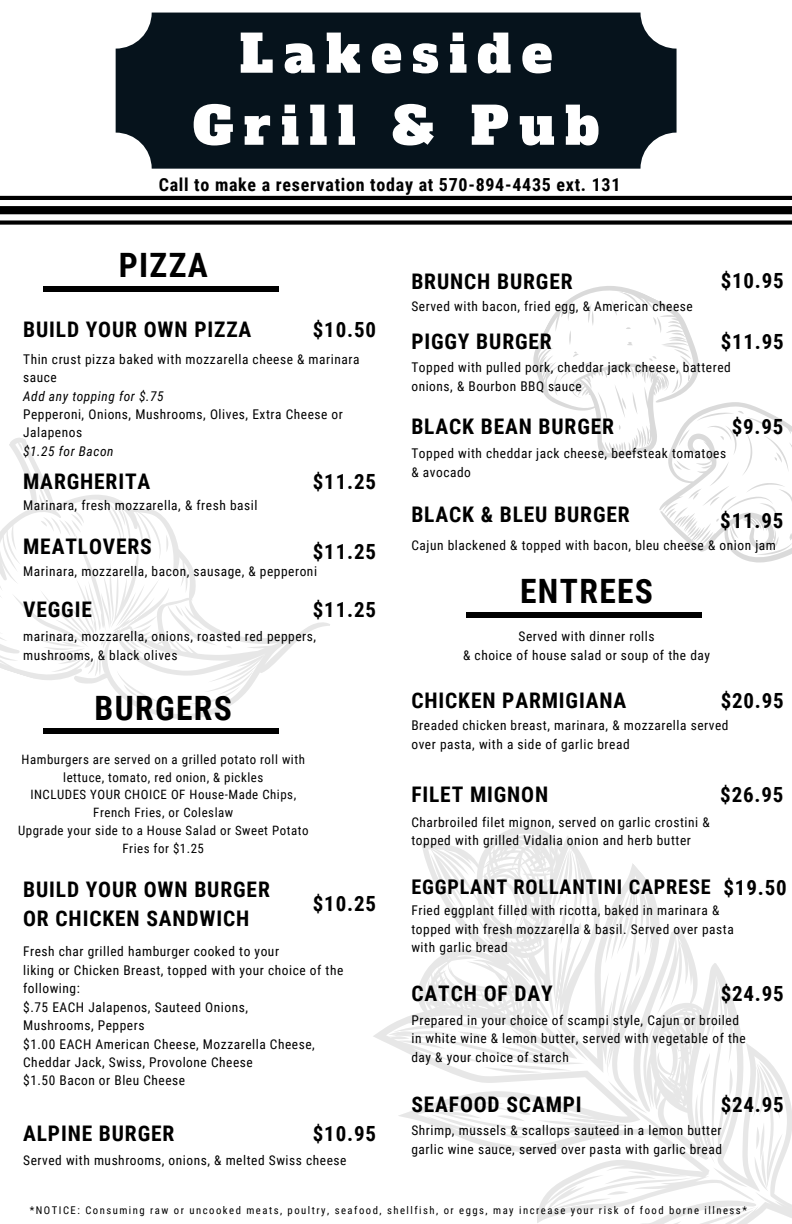
<style>
.page{position:relative;width:792px;height:1224px;background:#fff}
.page>*{position:absolute;margin:0;border:0;box-sizing:border-box;transform-origin:0 0}
.t1{font:51.6px "Alfa Slab One";letter-spacing:.2em;color:#fff}
.t2{font:700 33.6px "Roboto Condensed";letter-spacing:.04em;color:#000}
.t3{font:700 21.5px/29.1px "Roboto Condensed";letter-spacing:.04em;color:#000}
.t4{font:700 20.9px "Roboto Condensed";letter-spacing:.04em;color:#000}
.t5{font:700 20.2px "Roboto Condensed";letter-spacing:.04em;color:#000}
.t6{font:700 18px "Roboto Condensed";letter-spacing:.04em;color:#000}
.t7{font:13.4px/18.4px "Roboto Condensed";letter-spacing:.04em;color:#000}
.t8{font:italic 13.4px "Roboto Condensed";letter-spacing:.04em;color:#000}
.t9{font:12.9px/17.7px "Roboto Condensed";letter-spacing:.04em;color:#000;text-align:center}
.t10{font:10.7px "Roboto Condensed";letter-spacing:.14em;color:#000}
</style>
<div class="page">
<svg style="left:0;top:196px;width:792px;height:29px"></svg>
<div style="left:466px;top:612px;width:236px;height:6px;background:#000"></div>
<div style="left:43px;top:286px;width:235px;height:6px;background:#000"></div>
<svg style="left:533px;top:286px;width:259px;height:277px"></svg>
<svg style="left:0;top:438px;width:330px;height:296px"></svg>
<svg style="left:373px;top:827px;width:419px;height:397px"></svg>
<div style="left:116px;top:13px;width:561px;height:156px;background:#06131c;border-radius:36px"></div>
<p class="t1" style="left:240px;top:19px;width:314px">Lakeside</p>
<p class="t1" style="left:193px;top:91px;width:408px">Grill &amp; Pub</p>
<p class="t6" style="left:159px;top:174px;width:463px">Call to make a reservation today at 570-894-4435 ext. 131</p>
<p class="t2" style="left:119px;top:246px;width:91px">PIZZA</p>
<p class="t3" style="left:23px;top:315px;width:230px">BUILD YOUR OWN PIZZA</p>
<p class="t4" style="left:313px;top:318px;width:65px">$10.50</p>
<p class="t7" style="left:23px;top:350px;width:338px">Thin crust pizza baked with mozzarella cheese &amp; marinara sauce</p>
<p class="t8" style="left:23px;top:388px;width:142px">Add any topping for $.75</p>
<p class="t7" style="left:23px;top:405px;width:321px">Pepperoni, Onions, Mushrooms, Olives, Extra Cheese or<br>Jalapenos</p>
<p class="t8" style="left:23px;top:443px;width:92px">$1.25 for Bacon</p>
<p class="t3" style="left:23px;top:467px;width:129px">MARGHERITA</p>
<p class="t7" style="left:23px;top:497px;width:236px">Marinara, fresh mozzarella, &amp; fresh basil</p>
<p class="t4" style="left:313px;top:469px;width:65px">$11.25</p>
<p class="t3" style="left:23px;top:532px;width:130px">MEATLOVERS</p>
<p class="t7" style="left:23px;top:562px;width:295px">Marinara, mozzarella, bacon, sausage, &amp; pepperoni</p>
<p class="t3" style="left:23px;top:595px;width:70px">VEGGIE</p>
<p class="t7" style="left:23px;top:627px;width:294px">marinara, mozzarella, onions, roasted red peppers, mushrooms, &amp; black olives</p>
<p class="t4" style="left:313px;top:540px;width:65px">$11.25</p>
<p class="t4" style="left:313px;top:597px;width:65px">$11.25</p>
<p class="t2" style="left:95px;top:688px;width:139px">BURGERS</p>
<p class="t9" style="left:22px;top:751px;width:285px">Hamburgers are served on a grilled potato roll with lettuce, tomato, red onion, &amp; pickles</p>
<p class="t9" style="left:30px;top:786px;width:267px">INCLUDES YOUR CHOICE OF House-Made Chips,<br>French Fries, or Coleslaw</p>
<p class="t9" style="left:18px;top:822px;width:292px">Upgrade your side to a House Salad or Sweet Potato<br>Fries for $1.25</p>
<p class="t3" style="left:23px;top:875px;width:248px">BUILD YOUR OWN BURGER<br>OR CHICKEN SANDWICH</p>
<p class="t4" style="left:313px;top:892px;width:65px">$10.25</p>
<p class="t7" style="left:23px;top:943px;width:257px">Fresh char grilled hamburger cooked to your</p>
<p class="t7" style="left:23px;top:961px;width:322px">liking or Chicken Breast, topped with your choice of the following:</p>
<p class="t7" style="left:23px;top:998px;width:226px">$.75 EACH Jalapenos, Sauteed Onions,</p>
<p class="t7" style="left:23px;top:1016px;width:123px">Mushrooms, Peppers</p>
<p class="t7" style="left:23px;top:1035px;width:293px">$1.00 EACH American Cheese, Mozzarella Cheese,<br>Cheddar Jack, Swiss, Provolone Cheese</p>
<p class="t7" style="left:23px;top:1072px;width:163px">$1.50 Bacon or Bleu Cheese</p>
<p class="t3" style="left:23px;top:1119px;width:153px">ALPINE BURGER</p>
<p class="t4" style="left:313px;top:1122px;width:65px">$10.95</p>
<p class="t7" style="left:23px;top:1151px;width:325px">Served with mushrooms, onions, &amp; melted Swiss cheese</p>
<p class="t4" style="left:721px;top:269px;width:65px">$10.95</p>
<p class="t3" style="left:411px;top:267px;width:163px">BRUNCH BURGER</p>
<p class="t7" style="left:411px;top:297px;width:283px">Served with bacon, fried egg, &amp; American cheese</p>
<p class="t3" style="left:411px;top:328px;width:142px">PIGGY BURGER</p>
<p class="t7" style="left:411px;top:358px;width:321px">Topped with pulled pork, cheddar jack cheese, battered onions, &amp; Bourbon BBQ sauce</p>
<p class="t4" style="left:721px;top:330px;width:65px">$11.95</p>
<p class="t3" style="left:411px;top:412px;width:204px">BLACK BEAN BURGER</p>
<p class="t4" style="left:732px;top:415px;width:53px">$9.95</p>
<p class="t7" style="left:411px;top:444px;width:316px">Topped with cheddar jack cheese, beefsteak tomatoes &amp; avocado</p>
<p class="t3" style="left:411px;top:500px;width:220px">BLACK &amp; BLEU BURGER</p>
<p class="t4" style="left:720px;top:508px;width:65px">$11.95</p>
<p class="t7" style="left:411px;top:536px;width:366px">Cajun blackened &amp; topped with bacon, bleu cheese &amp; onion jam</p>
<p class="t2" style="left:520px;top:572px;width:134px">ENTREES</p>
<p class="t7" style="left:519px;top:627px;width:137px">Served with dinner rolls</p>
<p class="t7" style="left:463px;top:646px;width:248px">&amp; choice of house salad or soup of the day</p>
<p class="t3" style="left:411px;top:686px;width:216px">CHICKEN PARMIGIANA</p>
<p class="t4" style="left:721px;top:689px;width:65px">$20.95</p>
<p class="t7" style="left:411px;top:717px;width:319px">Breaded chicken breast, marinara, &amp; mozzarella served over pasta, with a side of garlic bread</p>
<p class="t3" style="left:411px;top:780px;width:138px">FILET MIGNON</p>
<p class="t7" style="left:411px;top:813px;width:300px">Charbroiled filet mignon, served on garlic crostini &amp; topped with grilled Vidalia onion and herb butter</p>
<p class="t4" style="left:720px;top:783px;width:65px">$26.95</p>
<p class="t5" style="left:411px;top:875px;width:301px">EGGPLANT ROLLANTINI CAPRESE</p>
<p class="t4" style="left:724px;top:875px;width:65px">$19.50</p>
<p class="t7" style="left:411px;top:902px;width:324px">Fried eggplant filled with ricotta, baked in marinara &amp; topped with fresh mozzarella &amp; basil. Served over pasta with garlic bread</p>
<p class="t3" style="left:411px;top:979px;width:143px">CATCH OF DAY</p>
<p class="t7" style="left:411px;top:1011px;width:336px">Prepared in your choice of scampi style, Cajun or broiled in white wine &amp; lemon butter, served with vegetable of the day &amp; your choice of starch</p>
<p class="t4" style="left:721px;top:982px;width:65px">$24.95</p>
<p class="t4" style="left:721px;top:1093px;width:65px">$24.95</p>
<p class="t3" style="left:411px;top:1090px;width:172px">SEAFOOD SCAMPI</p>
<p class="t7" style="left:411px;top:1121px;width:312px">Shrimp, mussels &amp; scallops sauteed in a lemon butter garlic wine sauce, served over pasta with garlic bread</p>
<p class="t10" style="left:30px;top:1204px;width:719px">*NOTICE: Consuming raw or uncooked meats, poultry, seafood, shellfish, or eggs, may increase your risk of food borne illness*</p>
</div>
